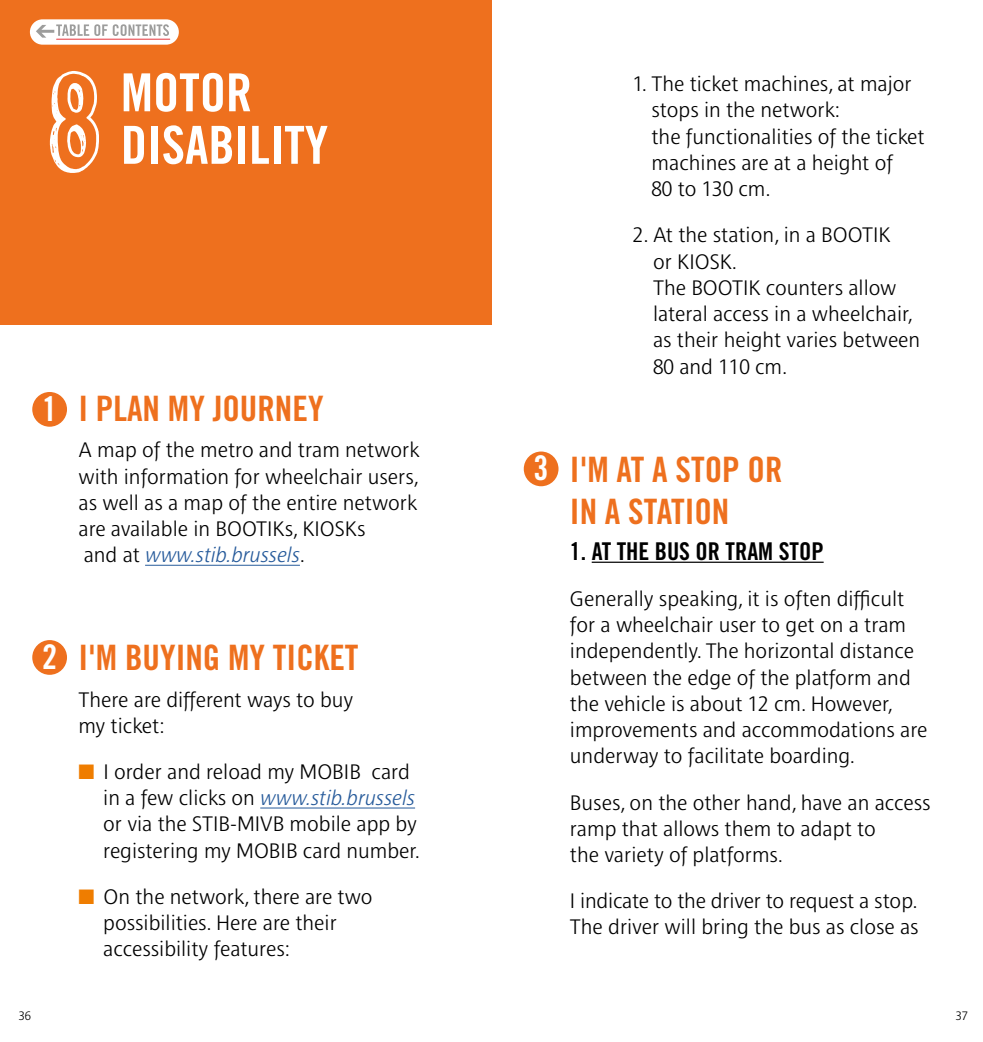
<style>
.page{position:relative;width:983px;height:1042px;background:#fff}
.page>*{position:absolute;margin:0;border:0;box-sizing:border-box;transform-origin:0 0}
.t1{font:134.75px "mivbstibout bold";color:#fff}
.t2{font:52.5px/52.5px "Trade Gothic LT Std Bd Cn 20";color:#fff}
.t3{font:35px/42px "Trade Gothic LT Std Bd Cn 20";color:#ee701e}
.t4{font:33.95px "Trade Gothic LT Std Bd Cn 20";color:#fff}
.t5{font:24.5px "Trade Gothic LT Std Bd Cn 20";color:#000}
.t6{font:300 21px/26.2px "Brusseline";color:#000}
.t7{font:300 12.25px "Brusseline";color:#000}
.s1{font-style:italic;color:#275b9b}
.s2{color:#ef7d00}
</style>
<div class="page">
<hr style="left:145px;top:565px;width:155px;height:1px;background:#275b9b">
<hr style="left:260px;top:808px;width:155px;height:1px;background:#275b9b">
<div style="left:32px;top:392px;width:35px;height:35px;background:#ee701e;border-radius:50%"></div>
<div style="left:0;top:0;width:491px;height:325px;background:#ee701e"></div>
<div style="left:32px;top:640px;width:35px;height:35px;background:#ee701e;border-radius:50%"></div>
<hr style="left:591px;top:561px;width:232px;height:2px;background:#000">
<div style="left:523px;top:451px;width:35px;height:35px;background:#ee701e;border-radius:50%"></div>
<div style="left:31px;top:20px;width:147px;height:24px;background:#fff;border-radius:12px"></div>
<div style="left:30px;top:19px;width:149px;height:26px;border:2px solid #fff;border-radius:12px"></div>
<svg style="left:36px;top:24px;width:133px;height:14px"></svg>
<hr style="left:57px;top:39px;width:113px;height:1px;background:#e73439">
<h1 class="t1" style="left:50px;top:49px;width:52px">8</h1>
<h2 class="t2" style="left:121px;top:66px;width:209px">MOTOR<br>DISABILITY</h2>
<h3 class="t4" style="left:42px;top:388px;width:17px">1</h3>
<h3 class="t3" style="left:78px;top:387px;width:246px">I PLAN MY JOURNEY</h3>
<p class="t6" style="left:78px;top:437px;width:342px">A map of the metro and tram network with information for wheelchair users, as well as a map of the entire network are available in BOOTIKs, KIOSKs<br>and at <span class="s1">www.stib.brussels</span>.</p>
<h3 class="t4" style="left:42px;top:636px;width:17px">2</h3>
<h3 class="t3" style="left:78px;top:637px;width:281px">I'M BUYING MY TICKET</h3>
<p class="t6" style="left:78px;top:686px;width:276px">There are different ways to buy my ticket:</p>
<p class="t6" style="left:103px;top:759px;width:318px;text-indent:-25px"><span class="s2">■</span> I order and reload my MOBIB card in a few clicks on <span class="s1">www.stib.brussels </span>or via the STIB-MIVB mobile app by registering my MOBIB card number.</p>
<p class="t6" style="left:103px;top:884px;width:271px;text-indent:-25px"><span class="s2">■</span> On the network, there are two possibilities. Here are their accessibility features:</p>
<p class="t6" style="left:651px;top:71px;width:274px;text-indent:-18px">1. The ticket machines, at major stops in the network:<br>the functionalities of the ticket machines are at a height of<br>80 to 130 cm.</p>
<p class="t6" style="left:653px;top:222px;width:269px;text-indent:-20px">2. At the station, in a BOOTIK<br>or KIOSK.<br>The BOOTIK counters allow lateral access in a wheelchair, as their height varies between<br>80 and 110 cm.</p>
<h3 class="t4" style="left:533px;top:448px;width:17px">3</h3>
<h3 class="t3" style="left:569px;top:448px;width:214px">I'M AT A STOP OR<br>IN A STATION</h3>
<p class="t5" style="left:569px;top:536px;width:255px">1. AT THE BUS OR TRAM STOP</p>
<p class="t6" style="left:569px;top:586px;width:359px">Generally speaking, it is often difficult for a wheelchair user to get on a tram independently. The horizontal distance between the edge of the platform and the vehicle is about 12 cm. However, improvements and accommodations are underway to facilitate boarding.</p>
<p class="t6" style="left:569px;top:789px;width:362px">Buses, on the other hand, have an access ramp that allows them to adapt to<br>the variety of platforms.</p>
<p class="t6" style="left:569px;top:888px;width:350px">I indicate to the driver to request a stop.<br>The driver will bring the bus as close as</p>
<p class="t7" style="left:19px;top:1008px;width:14px">36</p>
<p class="t7" style="left:955px;top:1008px;width:14px">37</p>
</div>
